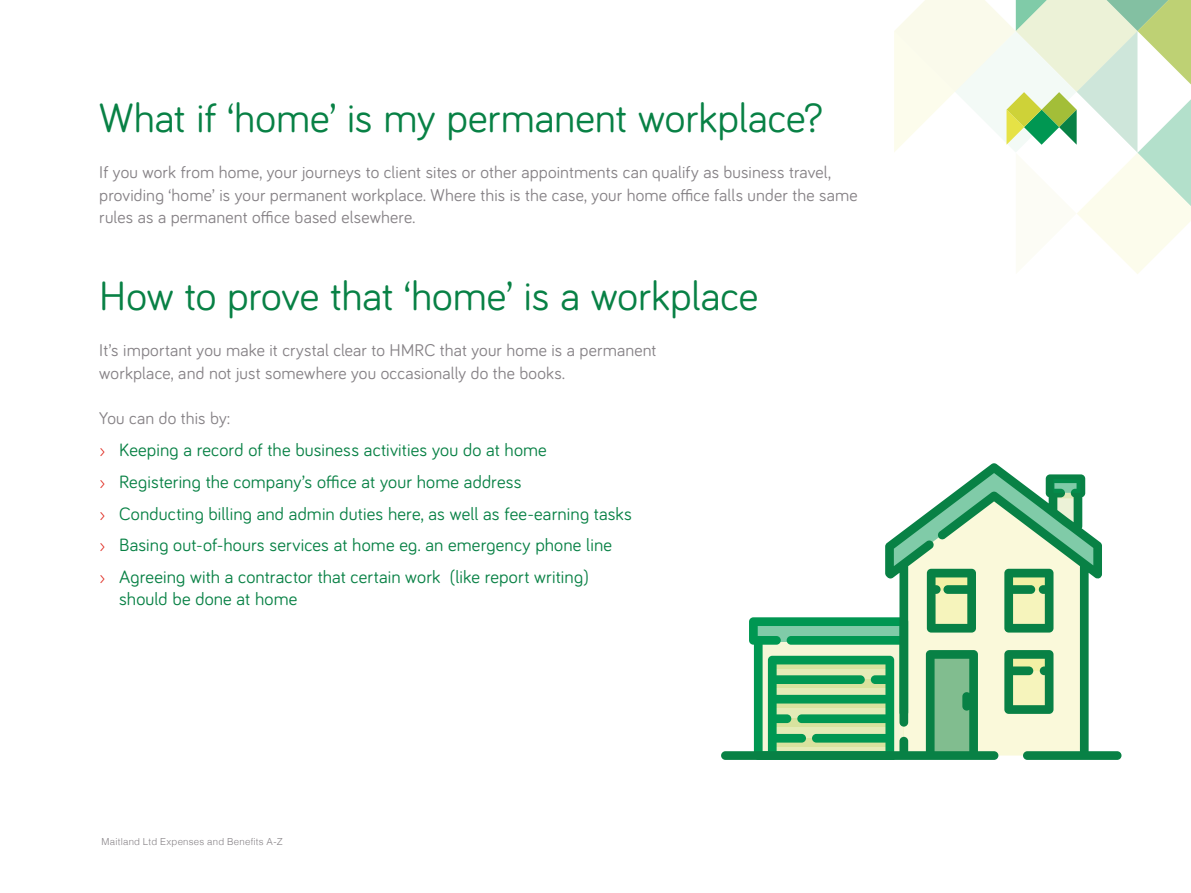
<style>
.page{position:relative;width:1191px;height:893px;background:#fff}
.page>*{position:absolute;margin:0;border:0;box-sizing:border-box;transform-origin:0 0}
.t1{font:42px "Bariol";color:#088145}
.t2{font:18.38px/31.8px "Bariol";letter-spacing:.01em;color:#088145}
.t3{font:17.5px/22.8px "Bariol";letter-spacing:.01em;color:#868286}
.t4{font:300 9.62px "Helvetica";letter-spacing:.025em;color:#868286}
.s1{color:#df2b21}
</style>
<div class="page">
<svg style="left:894px;top:0;width:297px;height:274px"></svg>
<svg style="left:987px;top:463px;width:134px;height:297px"></svg>
<svg style="left:721px;top:467px;width:377px;height:293px"></svg>
<h1 class="t1" style="left:99px;top:90px;width:725px">What if ‘home’ is my permanent workplace?</h1>
<p class="t3" style="left:99px;top:160px;width:760px">If you work from home, your journeys to client sites or other appointments can qualify as business travel, providing ‘home’ is your permanent workplace. Where this is the case, your home office falls under the same rules as a permanent office based elsewhere.</p>
<h1 class="t1" style="left:99px;top:268px;width:660px">How to prove that ‘home’ is a workplace</h1>
<p class="t3" style="left:99px;top:338px;width:559px">It’s important you make it crystal clear to HMRC that your home is a permanent workplace, and not just somewhere you occasionally do the books.</p>
<p class="t3" style="left:99px;top:406px;width:132px">You can do this by:</p>
<p class="t2" style="left:99px;top:433px;width:534px"><span class="s1">›</span> Keeping a record of the business activities you do at home<br><span class="s1">›</span> Registering the company’s office at your home address<br><span class="s1">›</span> Conducting billing and admin duties here, as well as fee-earning tasks <span class="s1">›</span> Basing out-of-hours services at home eg. an emergency phone line<br><span class="s1">›</span> Agreeing with a contractor that certain work (like report writing)</p>
<p class="t2" style="left:119px;top:582px;width:180px">should be done at home</p>
<p class="t4" style="left:101px;top:834px;width:183px">Maitland Ltd Expenses and Benefits A-Z</p>
</div>
